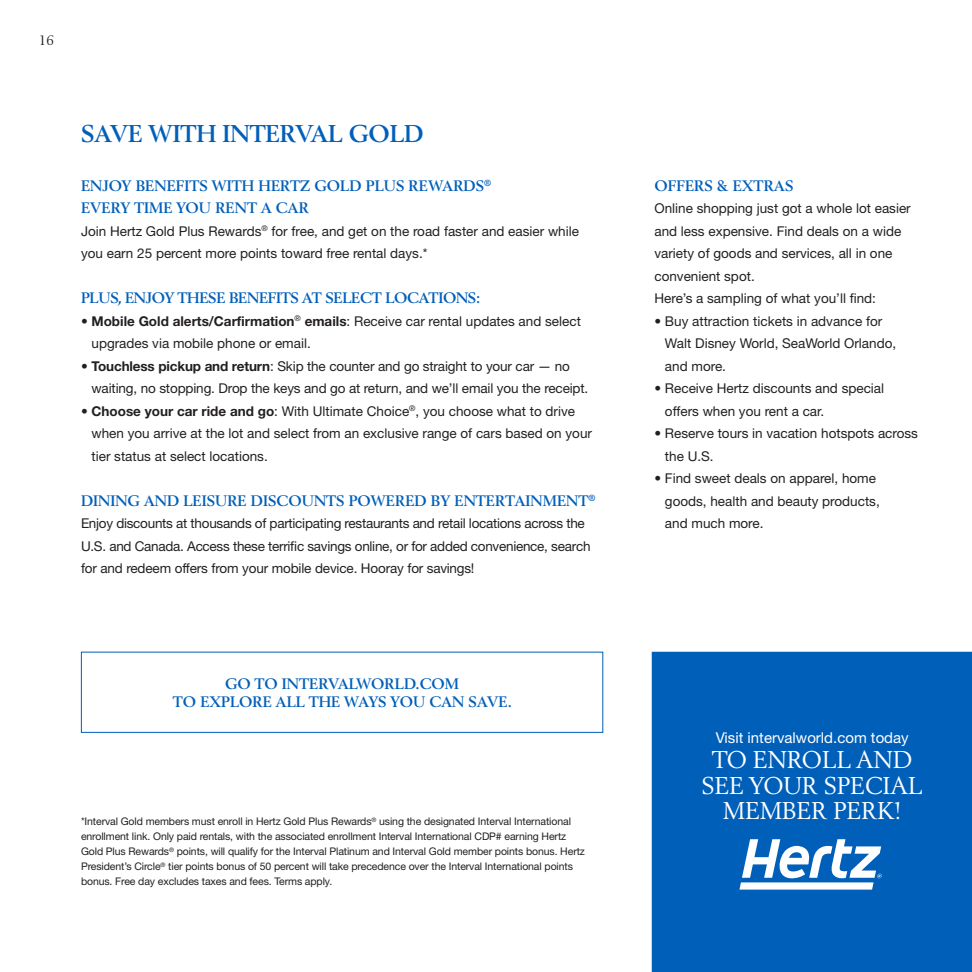
<style>
.page{position:relative;width:972px;height:972px;background:#fff}
.page>*{position:absolute;margin:0;border:0;box-sizing:border-box;transform-origin:0 0}
.t1{font:24px/25.5px "Berling LT Std";letter-spacing:-.02em;color:#fff;text-align:center}
.t2{font:700 24px "Berling LT Std";letter-spacing:-.01em;color:#005fb9}
.t3{font:700 15px/22.5px "Berling LT Std";color:#005fb9}
.t4{font:700 15px "Berling LT Std";letter-spacing:-.02em;color:#005fb9}
.t5{font:15px "Helvetica Neue LT Pro";color:#fff}
.t6{font:13.5px/22.5px "Helvetica Neue LT Pro";color:#231f20}
.t7{font:13.5px/22.5px "Helvetica Neue LT Pro";letter-spacing:-.02em;color:#231f20}
.t8{font:13.5px "Berling LT Std";color:#231f20}
.t9{font:10.5px/15px "Helvetica Neue LT Pro";letter-spacing:-.01em;color:#231f20}
.s1{font-weight:700}
</style>
<div class="page">
<div style="left:650px;top:650px;width:322px;height:322px;background:#005fb9"></div>
<svg style="left:650px;top:652px;width:2px;height:320px"></svg>
<svg style="left:739px;top:839px;width:143px;height:51px"></svg>
<div style="left:81px;top:652px;width:522px;height:81px;border:1px solid #005fb9"></div>
<svg style="left:650px;top:650px;width:322px;height:2px"></svg>
<p class="t8" style="left:39px;top:32px;width:17px">16</p>
<p class="t2" style="left:81px;top:120px;width:344px">SAVE WITH INTERVAL GOLD</p>
<p class="t3" style="left:81px;top:174px;width:412px">ENJOY BENEFITS WITH HERTZ GOLD PLUS REWARDS<sup>®<br></sup>EVERY TIME YOU RENT A CAR</p>
<p class="t6" style="left:81px;top:219px;width:500px">Join Hertz Gold Plus Rewards<sup>®</sup> for free, and get on the road faster and easier while you earn 25 percent more points toward free rental days.*</p>
<p class="t4" style="left:81px;top:289px;width:401px">PLUS, ENJOY THESE BENEFITS AT SELECT LOCATIONS:</p>
<p class="t6" style="left:92px;top:309px;width:491px;text-indent:-11px">• <span class="s1">Mobile Gold alerts/Carfirmation</span><sup>®</sup> <span class="s1">emails</span>: Receive car rental updates and select upgrades via mobile phone or email.</p>
<p class="t6" style="left:92px;top:354px;width:498px;text-indent:-11px">• <span class="s1">Touchless pickup and return</span>: Skip the counter and go straight to your car — no waiting, no stopping. Drop the keys and go at return, and we’ll email you the receipt.</p>
<p class="t6" style="left:92px;top:399px;width:502px;text-indent:-11px">• <span class="s1">Choose your car ride and go</span>: With Ultimate Choice<sup>®</sup>, you choose what to drive when you arrive at the lot and select from an exclusive range of cars based on your tier status at select locations.</p>
<p class="t3" style="left:81px;top:489px;width:516px">DINING AND LEISURE DISCOUNTS POWERED BY ENTERTAINMENT<sup>®</sup></p>
<p class="t7" style="left:81px;top:512px;width:511px">Enjoy discounts at thousands of participating restaurants and retail locations across the<br>U.S. and Canada. Access these terrific savings online, or for added convenience, search for and redeem offers from your mobile device. Hooray for savings!</p>
<p class="t3" style="left:173px;top:675px;width:341px;line-height:18px;text-align:center">GO TO INTERVALWORLD.COM<br>TO EXPLORE ALL THE WAYS YOU CAN SAVE.</p>
<p class="t9" style="left:81px;top:814px;width:505px">*Interval Gold members must enroll in Hertz Gold Plus Rewards<sup>®</sup> using the designated Interval International enrollment link. Only paid rentals, with the associated enrollment Interval International CDP# earning Hertz Gold Plus Rewards<sup>®</sup> points, will qualify for the Interval Platinum and Interval Gold member points bonus. Hertz President’s Circle<sup>®</sup> tier points bonus of 50 percent will take precedence over the Interval International points bonus. Free day excludes taxes and fees. Terms apply.</p>
<p class="t3" style="left:654px;top:174px;width:140px">OFFERS &amp; EXTRAS</p>
<p class="t6" style="left:654px;top:197px;width:258px">Online shopping just got a whole lot easier and less expensive. Find deals on a wide variety of goods and services, all in one convenient spot.<br>Here’s a sampling of what you’ll find:</p>
<p class="t6" style="left:665px;top:309px;width:233px;text-indent:-10px">• Buy attraction tickets in advance for<br>Walt Disney World, SeaWorld Orlando, and more.</p>
<p class="t6" style="left:665px;top:377px;width:221px;text-indent:-11px">• Receive Hertz discounts and special offers when you rent a car.</p>
<p class="t6" style="left:665px;top:422px;width:255px;text-indent:-11px">• Reserve tours in vacation hotspots across the U.S.</p>
<p class="t6" style="left:665px;top:467px;width:216px;text-indent:-11px">• Find sweet deals on apparel, home goods, health and beauty products, and much more.</p>
<p class="t5" style="left:716px;top:728px;width:195px">Visit intervalworld.com today</p>
<p class="t1" style="left:712px;top:747px;width:202px">TO ENROLL AND</p>
<p class="t1" style="left:702px;top:772px;width:223px">SEE YOUR SPECIAL<br>MEMBER PERK!</p>
</div>
